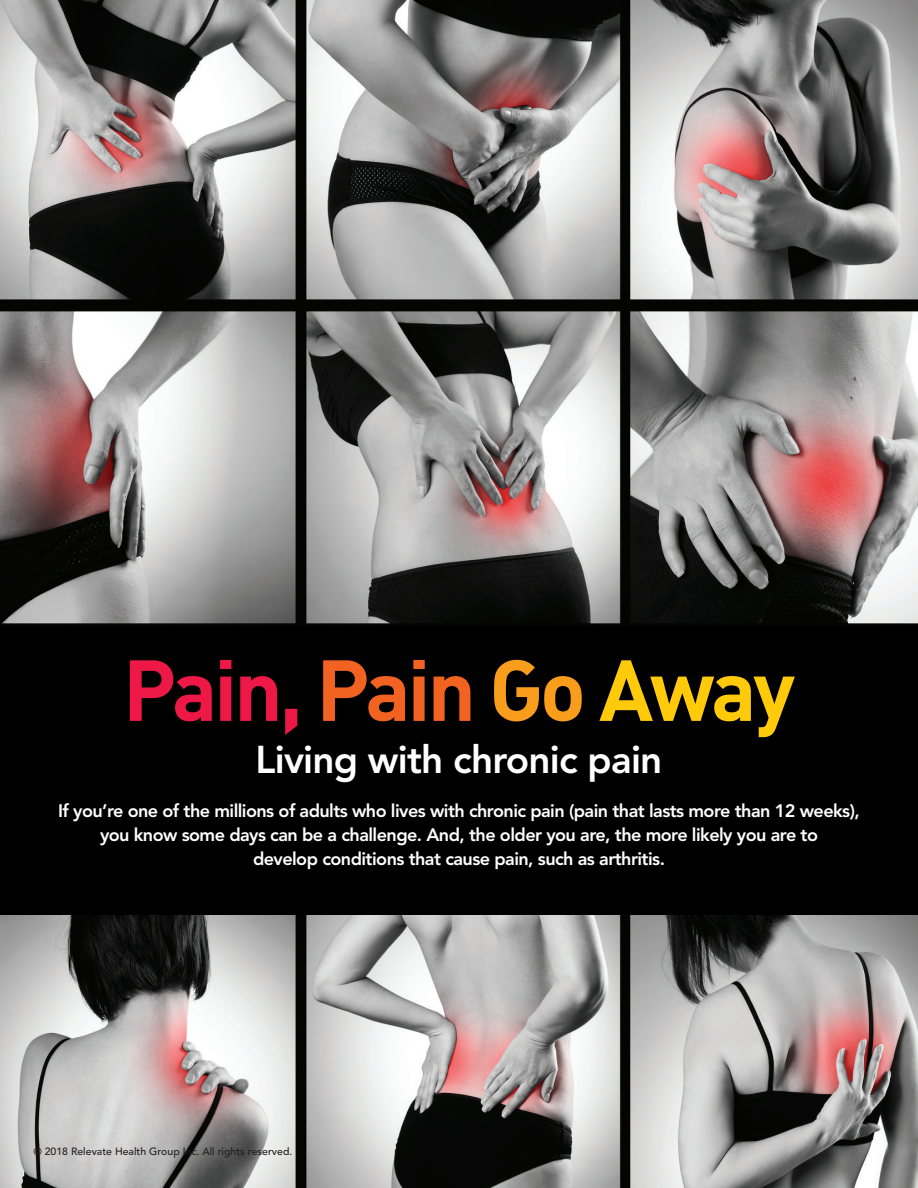
<style>
.page{position:relative;width:918px;height:1188px;background:#fff}
.page>*{position:absolute;margin:0;border:0;box-sizing:border-box;transform-origin:0 0}
.t1{font:700 85.05px "DIN";letter-spacing:-.04em;color:#ed1845}
.t2{font:800 38.55px "Avenir";letter-spacing:-.02em;color:#fff}
.t3{font:800 18px/24px "Avenir";letter-spacing:-.03em;color:#fff;text-align:center}
.t4{font:500 10.5px "Avenir";color:#231f20}
.s1{color:#f26221}
.s2{color:#f89e1c}
.s3{color:#feca0a}
</style>
<div class="page">
<img style="left:0;top:0;width:918px;height:626px">
<img style="left:0;top:915px;width:918px;height:273px">
<div style="left:0;top:626px;width:918px;height:289px;background:#000"></div>
<h1 class="t1" style="left:123px;top:635px;width:674px">Pain, <span class="s1">Pain</span> <span class="s2">Go</span> <span class="s3">Away</span></h1>
<h2 class="t2" style="left:256px;top:737px;width:408px">Living with chronic pain</h2>
<p class="t3" style="left:58px;top:799px;width:803px">If you’re one of the millions of adults who lives with chronic pain (pain that lasts more than 12 weeks), you know some days can be a challenge. And, the older you are, the more likely you are to<br>develop conditions that cause pain, such as arthritis.</p>
<p class="t4" style="left:33px;top:1145px;width:260px">© 2018 Relevate Health Group Inc. All rights reserved.</p>
</div>
